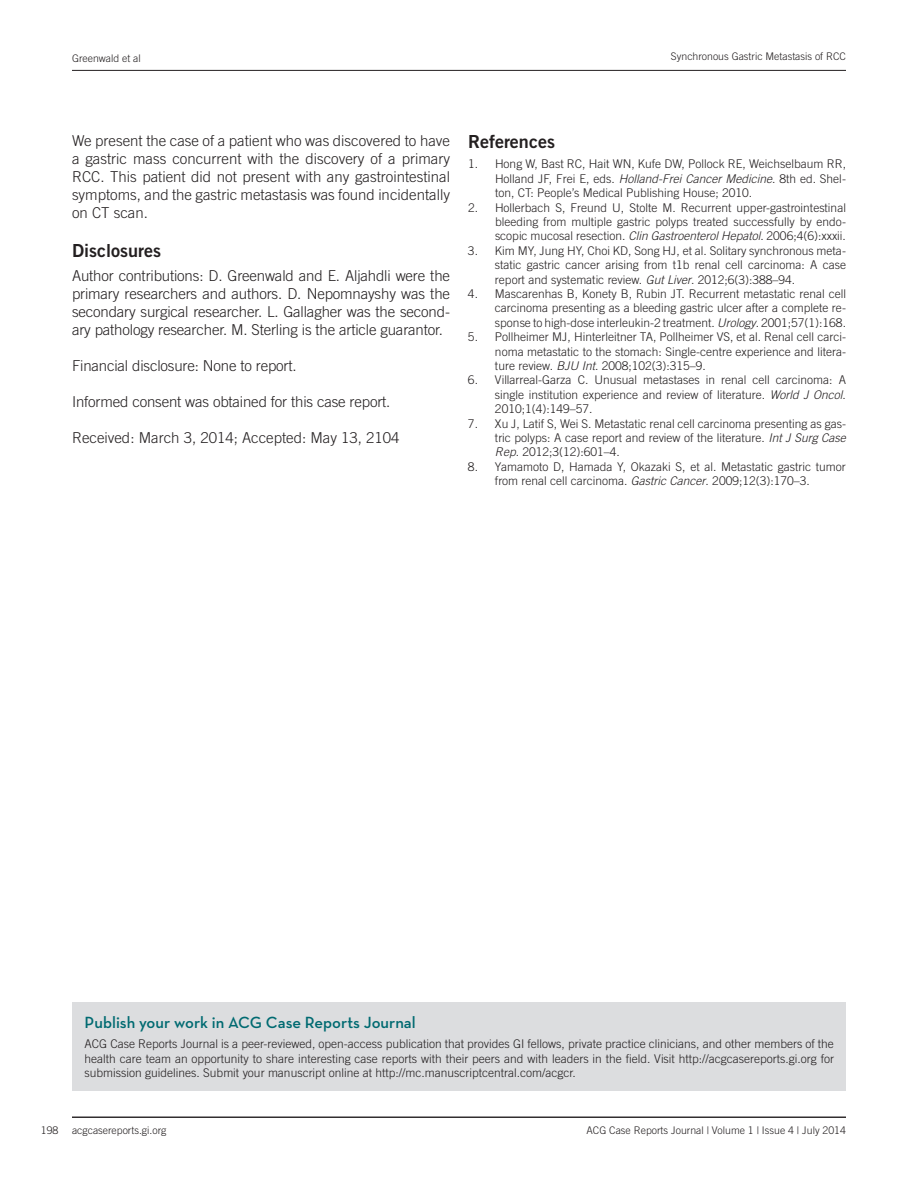
<style>
.page{position:relative;width:918px;height:1188px;background:#fff}
.page>*{position:absolute;margin:0;border:0;box-sizing:border-box;transform-origin:0 0}
.t1{font:18px "Trade Gothic LT Std Bd 2";color:#231f20}
.t2{font:600 16.5px "Neutraface Text";color:#006a71}
.CRJ_Paragraph_Style{font:300 15px/18px "Trade Gothic LT Std";letter-spacing:-.01em;color:#231f20;text-align:justify}
.t3{font:300 12px/14.4px "Trade Gothic LT Std";color:#231f20;text-align:justify}
.t4{font:300 10.5px "Trade Gothic LT Std";color:#231f20}
.s1{font-style:italic}
</style>
<div class="page">
<div style="left:73px;top:1002px;width:773px;height:89px;background:#dcdddf"></div>
<hr style="left:72px;top:70px;width:774px;height:1px;background:#231f20">
<hr style="left:72px;top:1117px;width:774px;height:1px;background:#231f20">
<p class="t4" style="left:72px;top:52px;width:70px">Greenwald et al</p>
<p class="t4" style="left:671px;top:50px;width:177px">Synchronous Gastric Metastasis of RCC</p>
<p class="CRJ_Paragraph_Style" style="left:72px;top:131px;width:380px">We present the case of a patient who was discovered to have a gastric mass concurrent with the discovery of a primary RCC. This patient did not present with any gastrointestinal symptoms, and the gastric metastasis was found incidentally on CT scan.</p>
<p class="t1" style="left:72px;top:240px;width:90px">Disclosures</p>
<p class="CRJ_Paragraph_Style" style="left:72px;top:267px;width:380px">Author contributions: D. Greenwald and E. Aljahdli were the primary researchers and authors. D. Nepomnayshy was the secondary surgical researcher. L. Gallagher was the second&shy;ary pathology researcher. M. Sterling is the article guarantor.</p>
<p class="CRJ_Paragraph_Style" style="left:72px;top:357px;width:226px">Financial disclosure: None to report.</p>
<p class="CRJ_Paragraph_Style" style="left:72px;top:393px;width:320px">Informed consent was obtained for this case report.</p>
<p class="CRJ_Paragraph_Style" style="left:72px;top:429px;width:329px">Received: March 3, 2014; Accepted: May 13, 2104</p>
<p class="t1" style="left:468px;top:130px;width:88px">References</p>
<p class="t3" style="left:495px;top:157px;width:353px;text-indent:-27px">1. Hong W, Bast RC, Hait WN, Kufe DW, Pollock RE, Weichselbaum RR, Holland JF, Frei E, eds. <span class="s1">Holland-Frei Cancer Medicine</span>. 8th ed. Shel&shy;ton, CT: People’s Medical Publishing House; 2010.</p>
<p class="t3" style="left:495px;top:200px;width:353px;text-indent:-27px">2. Hollerbach S, Freund U, Stolte M. Recurrent upper-gastrointestinal bleeding from multiple gastric polyps treated successfully by endo&shy;scopic mucosal resection. <span class="s1">Clin Gastroenterol Hepatol</span>. 2006;4(6):xxxii.</p>
<p class="t3" style="left:495px;top:243px;width:353px;text-indent:-27px">3. Kim MY, Jung HY, Choi KD, Song HJ, et al. Solitary synchronous meta&shy;static gastric cancer arising from t1b renal cell carcinoma: A case report and systematic review. <span class="s1">Gut Liver</span>. 2012;6(3):388–94.</p>
<p class="t3" style="left:495px;top:286px;width:353px;text-indent:-27px">4. Mascarenhas B, Konety B, Rubin JT. Recurrent metastatic renal cell carcinoma presenting as a bleeding gastric ulcer after a complete re&shy;sponse to high-dose interleukin-2 treatment. <span class="s1">Urology</span>. 2001;57(1):168.</p>
<p class="t3" style="left:495px;top:330px;width:353px;text-indent:-27px">5. Pollheimer MJ, Hinterleitner TA, Pollheimer VS, et al. Renal cell carci&shy;noma metastatic to the stomach: Single-centre experience and litera&shy;ture review. <span class="s1">BJU Int</span>. 2008;102(3):315–9.</p>
<p class="t3" style="left:495px;top:373px;width:353px;text-indent:-27px">6. Villarreal-Garza C. Unusual metastases in renal cell carcinoma: A single institution experience and review of literature. <span class="s1">World J Oncol</span>.<br>2010;1(4):149–57.</p>
<p class="t3" style="left:495px;top:416px;width:353px;text-indent:-27px">7. Xu J, Latif S, Wei S. Metastatic renal cell carcinoma presenting as gas&shy;tric polyps: A case report and review of the literature. <span class="s1">Int J Surg Case Rep</span>. 2012;3(12):601–4.</p>
<p class="t3" style="left:495px;top:459px;width:352px;text-indent:-27px">8. Yamamoto D, Hamada Y, Okazaki S, et al. Metastatic gastric tumor from renal cell carcinoma. <span class="s1">Gastric Cancer</span>. 2009;12(3):170–3.</p>
<h2 class="t2" style="left:85px;top:1012px;width:333px">Publish your work in ACG Case Reports Journal</h2>
<p class="t3" style="left:85px;top:1037px;width:751px">ACG Case Reports Journal is a peer-reviewed, open-access publication that provides GI fellows, private practice clinicians, and other members of the health care team an opportunity to share interesting case reports with their peers and with leaders in the field. Visit http://acgcasereports.gi.org for submission guidelines. Submit your manuscript online at http://mc.manuscriptcentral.com/acgcr.</p>
<p class="t4" style="left:41px;top:1124px;width:19px">198</p>
<p class="t4" style="left:587px;top:1124px;width:261px">ACG Case Reports Journal | Volume 1 | Issue 4 | July 2014</p>
<p class="t4" style="left:72px;top:1124px;width:96px">acgcasereports.gi.org</p>
</div>
